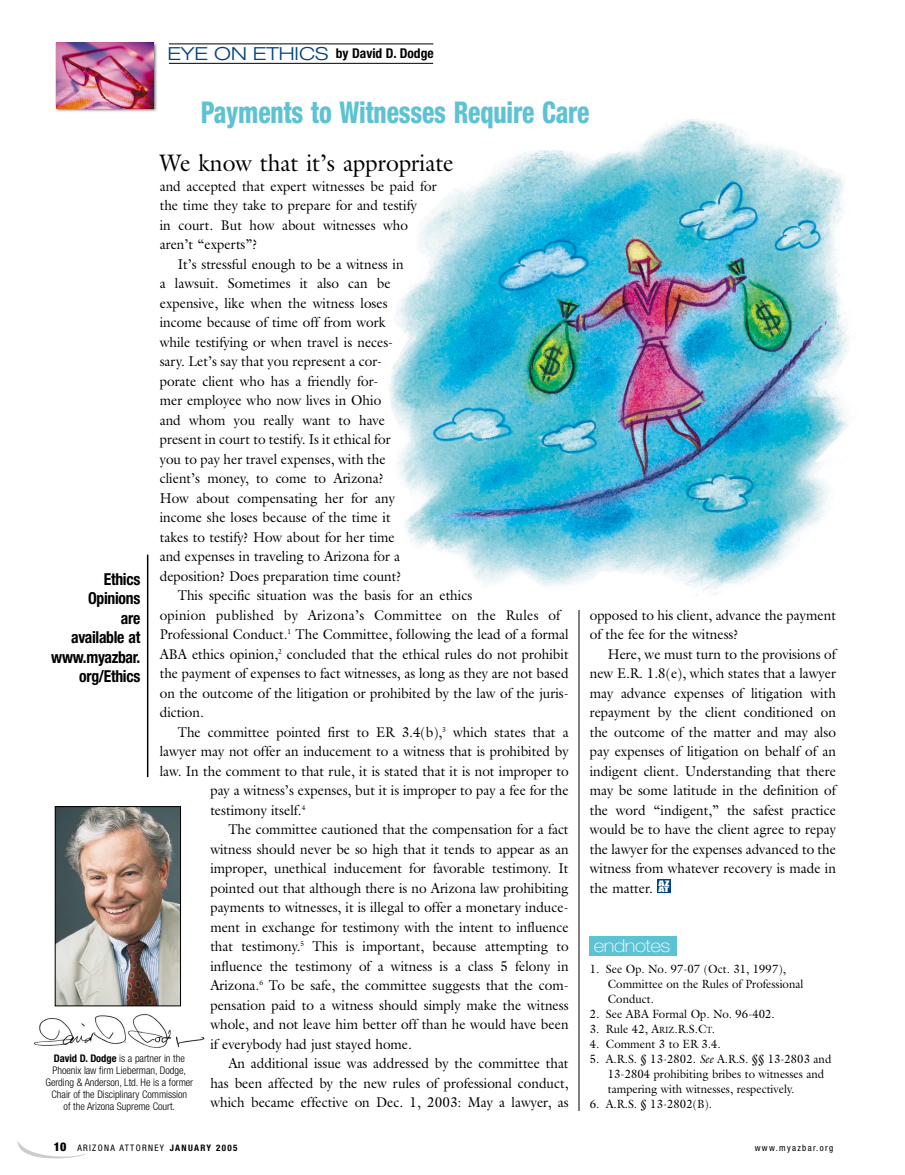
<style>
.page{position:relative;width:905px;height:1175px;background:#fff}
.page>*{position:absolute;margin:0;border:0;box-sizing:border-box;transform-origin:0 0}
.t1{font:800 condensed 30px "Helvetica Neue";letter-spacing:-.005em;color:#5dc2d4;scale:.85 1}
.t2{font:24px "Galliard";color:#000;scale:.95 1}
.t3{font:100 18px "Helvetica Neue";letter-spacing:-.02em;color:#fff;scale:1.14 1}
.t4{font:700 condensed 16.5px/19.5px "Helvetica Neue";letter-spacing:-.02em;color:#000;text-align:right;scale:.95 1}
.t5{font:14.25px/19.5px "Galliard";color:#000;scale:.95 1}
.t6{font:14.25px "Galliard";letter-spacing:.02em;color:#000;scale:.95 1}
.t7{font:700 condensed 13.5px "Helvetica Neue";color:#000}
.t8{font:12px/15px "Galliard";color:#000;scale:.95 1}
.t9{font:300 condensed 10.5px/12px "Helvetica Neue";letter-spacing:-.005em;color:#000;text-align:center}
.t10{font:condensed 9px "Helvetica Neue";letter-spacing:.145em;color:#000}
.t11{font:7.05px/5.8px "Impact";color:#fff;scale:1.69 1}
.s1{font-weight:300;font-stretch:expanded;font-size:18px;color:#00417f}
.s2{font-weight:700}
.s3{font-size:9px}
.s4{font-style:italic}
.s5{font-weight:900;font-size:12px}
</style>
<div class="page">
<hr style="left:578px;top:610px;width:1px;height:501px;background:#000">
<hr style="left:169px;top:63px;width:264px;height:1px;background:#000">
<hr style="left:169px;top:44px;width:264px;height:1px;background:#000">
<img style="left:55px;top:42px;width:102px;height:70px">
<img style="left:56px;top:43px;width:98px;height:65px">
<img style="left:57px;top:808px;width:122px;height:196px">
<div style="left:55px;top:806px;width:126px;height:200px;border:1px solid #000"></div>
<hr style="left:147px;top:554px;width:1px;height:223px;background:#000">
<svg style="left:17px;top:1141px;width:69px;height:18px"></svg>
<div style="left:589px;top:935px;width:87px;height:20px;background:#5dc2d4"></div>
<img style="left:33px;top:1014px;width:172px;height:34px">
<img style="left:390px;top:119px;width:459px;height:477px">
<div style="left:657px;top:879px;width:13px;height:14px;background:#00417f"></div>
<p class="t7" style="left:167px;top:49px;width:268px"><span class="s1">EYE ON ETHICS</span> by David D. Dodge</p>
<h1 class="t1" style="left:201px;top:101px;width:459px">Payments to Witnesses Require Care</h1>
<h2 class="t2" style="left:160px;top:154px;width:311px">We know that it’s appropriate</h2>
<p class="t5" style="left:160px;top:177px;width:293px">and accepted that expert witnesses be paid for</p>
<p class="t5" style="left:160px;top:197px;width:272px">the time they take to prepare for and testify</p>
<p class="t5" style="left:160px;top:216px;width:263px">in court. But how about witnesses who</p>
<p class="t5" style="left:160px;top:236px;width:104px">aren’t “experts”?</p>
<p class="t5" style="left:178px;top:255px;width:239px">It’s stressful enough to be a witness in</p>
<p class="t5" style="left:160px;top:275px;width:244px">a lawsuit. Sometimes it also can be</p>
<p class="t5" style="left:160px;top:294px;width:241px">expensive, like when the witness loses</p>
<p class="t5" style="left:160px;top:314px;width:239px">income because of time off from work</p>
<p class="t5" style="left:160px;top:333px;width:247px">while testifying or when travel is neces-</p>
<p class="t5" style="left:160px;top:353px;width:236px">sary. Let’s say that you represent a cor-</p>
<p class="t5" style="left:160px;top:372px;width:232px">porate client who has a friendly for-</p>
<p class="t5" style="left:160px;top:392px;width:235px">mer employee who now lives in Ohio</p>
<p class="t5" style="left:160px;top:411px;width:239px">and whom you really want to have</p>
<p class="t5" style="left:160px;top:431px;width:244px">present in court to testify. Is it ethical for</p>
<p class="t5" style="left:160px;top:450px;width:239px">you to pay her travel expenses, with the</p>
<p class="t5" style="left:160px;top:470px;width:237px">client’s money, to come to Arizona?</p>
<p class="t5" style="left:160px;top:489px;width:249px">How about compensating her for any</p>
<p class="t5" style="left:160px;top:509px;width:245px">income she loses because of the time it</p>
<p class="t5" style="left:160px;top:528px;width:249px">takes to testify? How about for her time</p>
<p class="t5" style="left:160px;top:548px;width:254px">and expenses in traveling to Arizona for a</p>
<p class="t5" style="left:160px;top:567px;width:256px">deposition? Does preparation time count?</p>
<p class="t5" style="left:178px;top:587px;width:311px">This specific situation was the basis for an ethics</p>
<p class="t6" style="left:160px;top:609px;width:423px">opinion published by Arizona’s Committee on the Rules of</p>
<p class="t5" style="left:160px;top:626px;width:432px">Professional Conduct.<sup>1</sup> The Committee, following the lead of a formal</p>
<p class="t5" style="left:160px;top:645px;width:432px">ABA ethics opinion,<sup>2</sup> concluded that the ethical rules do not prohibit</p>
<p class="t5" style="left:160px;top:665px;width:432px">the payment of expenses to fact witnesses, as long as they are not based</p>
<p class="t5" style="left:160px;top:684px;width:432px">on the outcome of the litigation or prohibited by the law of the juris-</p>
<p class="t5" style="left:160px;top:704px;width:48px">diction.</p>
<p class="t5" style="left:178px;top:723px;width:413px">The committee pointed first to ER 3.4(b),<sup>3</sup> which states that a</p>
<p class="t5" style="left:160px;top:743px;width:432px">lawyer may not offer an inducement to a witness that is prohibited by</p>
<p class="t5" style="left:160px;top:762px;width:432px">law. In the comment to that rule, it is stated that it is not improper to</p>
<p class="t5" style="left:210px;top:782px;width:378px">pay a witness’s expenses, but it is improper to pay a fee for the</p>
<p class="t5" style="left:210px;top:801px;width:102px">testimony itself.<sup>4</sup></p>
<p class="t5" style="left:228px;top:821px;width:359px">The committee cautioned that the compensation for a fact</p>
<p class="t5" style="left:210px;top:840px;width:378px">witness should never be so high that it tends to appear as an</p>
<p class="t5" style="left:210px;top:860px;width:378px">improper, unethical inducement for favorable testimony. It</p>
<p class="t5" style="left:210px;top:879px;width:378px">pointed out that although there is no Arizona law prohibiting</p>
<p class="t5" style="left:210px;top:899px;width:378px">payments to witnesses, it is illegal to offer a monetary induce-</p>
<p class="t5" style="left:210px;top:918px;width:378px">ment in exchange for testimony with the intent to influence</p>
<p class="t5" style="left:210px;top:938px;width:378px">that testimony.<sup>5</sup> This is important, because attempting to</p>
<p class="t5" style="left:210px;top:957px;width:378px">influence the testimony of a witness is a class 5 felony in</p>
<p class="t5" style="left:210px;top:977px;width:378px">Arizona.<sup>6</sup> To be safe, the committee suggests that the com-</p>
<p class="t5" style="left:210px;top:996px;width:378px">pensation paid to a witness should simply make the witness</p>
<p class="t5" style="left:210px;top:1016px;width:378px">whole, and not leave him better off than he would have been</p>
<p class="t5" style="left:210px;top:1035px;width:214px">if everybody had just stayed home.</p>
<p class="t5" style="left:228px;top:1055px;width:359px">An additional issue was addressed by the committee that</p>
<p class="t5" style="left:210px;top:1074px;width:378px">has been affected by the new rules of professional conduct,</p>
<p class="t5" style="left:210px;top:1094px;width:378px">which became effective on Dec. 1, 2003: May a lawyer, as</p>
<p class="t4" style="left:51px;top:570px;width:95px">Ethics<br>Opinions<br>are<br>available at www.myazbar. org/Ethics</p>
<p class="t9" style="left:45px;top:1052px;width:149px"><span class="s2">David D. Dodge</span> is a partner in the Phoenix law firm Lieberman, Dodge, Gerding &amp; Anderson, Ltd. He is a former Chair of the Disciplinary Commission<br>of the Arizona Supreme Court.</p>
<p class="t5" style="left:589px;top:606px;width:261px">opposed to his client, advance the payment of the fee for the witness?</p>
<p class="t5" style="left:589px;top:645px;width:261px;text-align:justify;text-indent:18px">Here, we must turn to the provisions of new E.R. 1.8(e), which states that a lawyer may advance expenses of litigation with repayment by the client conditioned on the outcome of the matter and may also pay expenses of litigation on behalf of an indigent client. Understanding that there may be some latitude in the definition of the word “indigent,” the safest practice would be to have the client agree to repay the lawyer for the expenses advanced to the witness from whatever recovery is made in the matter.</p>
<p class="t11" style="left:658px;top:880px;width:8px">AZ<br>AT</p>
<p class="t3" style="left:593px;top:938px;width:69px">endnotes</p>
<p class="t8" style="left:608px;top:962px;width:207px;text-indent:-18px">1. See Op. No. 97-07 (Oct. 31, 1997),<br>Committee on the Rules of Professional<br>Conduct.</p>
<p class="t8" style="left:589px;top:1007px;width:196px">2. See ABA Formal Op. No. 96-402.</p>
<p class="t8" style="left:589px;top:1022px;width:133px">3. Rule 42, A<span class="s3">RIZ</span>.R.S.C<span class="s3">T</span>.</p>
<p class="t8" style="left:589px;top:1037px;width:139px">4. Comment 3 to ER 3.4.</p>
<p class="t8" style="left:608px;top:1052px;width:237px;text-indent:-18px">5. A.R.S. § 13-2802. <span class="s4">See</span> A.R.S. §§ 13-2803 and<br>13-2804 prohibiting bribes to witnesses and tampering with witnesses, respectively.</p>
<p class="t8" style="left:589px;top:1097px;width:130px">6. A.R.S. § 13-2802(B).</p>
<p class="t10" style="left:54px;top:1144px;width:185px"><span class="s5">10</span> ARIZONA ATTORNEY <span class="s2">JANUARY 2005</span></p>
<p class="t10" style="left:754px;top:1144px;width:80px">www.myazbar.org</p>
</div>
